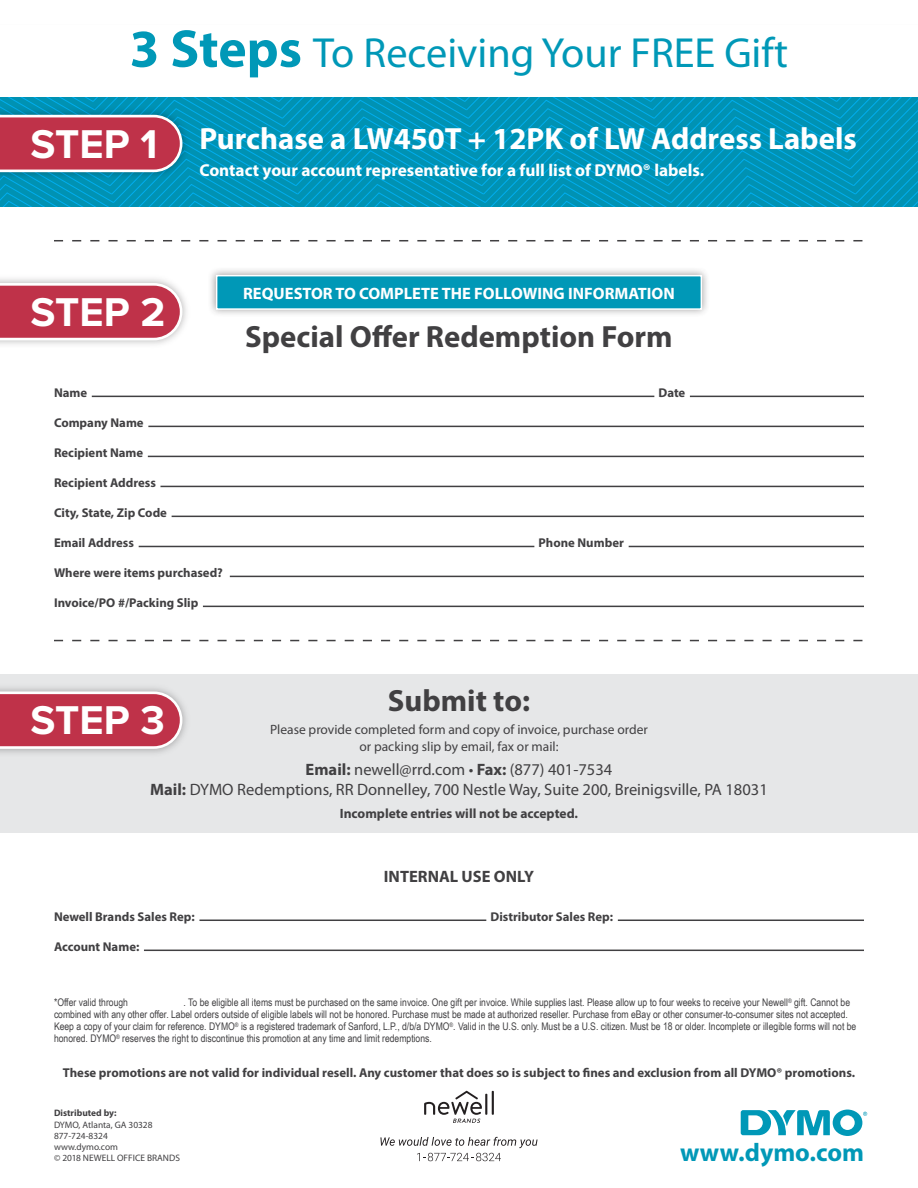
<style>
.page{position:relative;width:918px;height:1188px;background:#fff}
.page>*{position:absolute;margin:0;border:0;box-sizing:border-box;transform-origin:0 0}
.t1{font:42.3px "Myriad Pro";color:#0098b7}
.t2{font:700 41.7px "Proxima Nova";color:#fff}
.t3{font:700 30.75px "Myriad Pro";color:#fff}
.t4{font:700 30.75px "Myriad Pro";color:#414042}
.t5{font:700 25.5px "Myriad Pro";color:#0098b7}
.t6{font:700 17.25px "Myriad Pro";color:#fff}
.t7{font:16.5px/19.8px "Myriad Pro";color:#414042;text-align:center}
.t8{font:700 16.5px "Myriad Pro";color:#fff}
.t9{font:700 16.5px "Myriad Pro";color:#414042}
.t10{font:13.5px/16.2px "Myriad Pro";color:#414042;text-align:center}
.t11{font:700 13.5px "Myriad Pro";color:#414042}
.t12{font:700 12.9px "Myriad Pro";color:#414042}
.t13{font:700 12.75px "Myriad Pro";color:#414042}
.t14{font:10.5px/12px "Arial Narrow";color:#414042}
.t15{font:9.3px/11.2px "Myriad Pro";color:#414042}
.t16{font:700 9.3px "Myriad Pro";color:#414042}
.s1{font-weight:700;font-size:53.55px}
.s2{font-family:"Proxima Nova";font-size:41.7px}
.s3{font-weight:700}
</style>
<div class="page">
<div style="left:0;top:674px;width:918px;height:158px;background:#e6e7e8"></div>
<svg style="left:0;top:691px;width:182px;height:58px;background:#c54c60"></svg>
<hr style="left:485px;top:1094px;width:2px;height:21px;background:#231f20">
<hr style="left:492px;top:1091px;width:2px;height:24px;background:#231f20">
<svg style="left:424px;top:1091px;width:58px;height:32px"></svg>
<svg style="left:741px;top:1110px;width:126px;height:26px"></svg>
<svg style="left:0;top:97px;width:918px;height:110px;background:#138db1"></svg>
<svg style="left:380px;top:1137px;width:158px;height:24px"></svg>
<hr style="left:199px;top:920px;width:287px;height:1px;background:#414042">
<hr style="left:144px;top:950px;width:720px;height:1px;background:#414042">
<hr style="left:618px;top:920px;width:246px;height:1px;background:#414042">
<svg style="left:0;top:283px;width:182px;height:57px;background:#c64a5e"></svg>
<div style="left:208px;top:267px;width:502px;height:51px;background:#231f20;opacity:.45"></div>
<div style="left:216px;top:275px;width:486px;height:35px;background:#0098b7;border:2px solid #fff"></div>
<hr style="left:92px;top:396px;width:562px;height:1px;background:#414042">
<hr style="left:148px;top:426px;width:716px;height:1px;background:#414042">
<hr style="left:148px;top:456px;width:716px;height:1px;background:#414042">
<hr style="left:160px;top:486px;width:704px;height:1px;background:#414042">
<hr style="left:172px;top:516px;width:692px;height:1px;background:#414042">
<hr style="left:139px;top:546px;width:395px;height:1px;background:#414042">
<hr style="left:230px;top:576px;width:634px;height:1px;background:#414042">
<hr style="left:203px;top:606px;width:661px;height:1px;background:#414042">
<hr style="left:629px;top:546px;width:235px;height:1px;background:#414042">
<hr style="left:690px;top:396px;width:174px;height:1px;background:#414042">
<svg style="left:54px;top:640px;width:808px;height:1px"></svg>
<svg style="left:54px;top:240px;width:808px;height:1px"></svg>
<h1 class="t1" style="left:130px;top:27px;width:660px"><span class="s1">3 Steps</span> To Receiving Your FREE Gift</h1>
<h3 class="t3" style="left:31px;top:118px;width:828px"><span class="s2">STEP 1</span> Purchase a LW450T + 12PK of LW Address Labels</h3>
<h3 class="t6" style="left:199px;top:159px;width:506px">Contact your account representative for a full list of DYMO® labels.</h3>
<h2 class="t2" style="left:31px;top:281px;width:136px">STEP 2</h2>
<h3 class="t8" style="left:243px;top:282px;width:433px">REQUESTOR TO COMPLETE THE FOLLOWING INFORMATION</h3>
<h3 class="t4" style="left:245px;top:317px;width:429px">Special Offer Redemption Form</h3>
<p class="t13" style="left:54px;top:384px;width:35px">Name</p>
<p class="t13" style="left:659px;top:384px;width:28px">Date</p>
<p class="t13" style="left:54px;top:414px;width:91px">Company Name</p>
<p class="t13" style="left:54px;top:444px;width:91px">Recipient Name</p>
<p class="t13" style="left:54px;top:474px;width:103px">Recipient Address</p>
<p class="t13" style="left:54px;top:504px;width:115px">City, State, Zip Code</p>
<p class="t13" style="left:54px;top:534px;width:82px">Email Address</p>
<p class="t13" style="left:538px;top:534px;width:87px">Phone Number</p>
<p class="t13" style="left:54px;top:564px;width:170px">Where were items purchased?</p>
<p class="t13" style="left:54px;top:594px;width:146px">Invoice/PO #/Packing Slip</p>
<h2 class="t2" style="left:31px;top:689px;width:136px">STEP 3</h2>
<h3 class="t4" style="left:388px;top:681px;width:144px">Submit to:</h3>
<p class="t10" style="left:270px;top:722px;width:379px">Please provide completed form and copy of invoice, purchase order or packing slip by email, fax or mail:</p>
<h3 class="t7" style="left:150px;top:760px;width:619px"><span class="s3">Email:</span> newell@rrd.com • <span class="s3">Fax:</span> (877) 401-7534<br><span class="s3">Mail:</span> DYMO Redemptions, RR Donnelley, 700 Nestle Way, Suite 200, Breinigsville, PA 18031</h3>
<p class="t11" style="left:340px;top:804px;width:240px">Incomplete entries will not be accepted.</p>
<h3 class="t9" style="left:384px;top:866px;width:152px">INTERNAL USE ONLY</h3>
<p class="t13" style="left:54px;top:908px;width:142px">Newell Brands Sales Rep:</p>
<p class="t13" style="left:490px;top:908px;width:124px">Distributor Sales Rep:</p>
<p class="t13" style="left:54px;top:938px;width:87px">Account Name:</p>
<p class="t14" style="left:54px;top:996px;width:804px;text-indent:130px">. To be eligible all items must be purchased on the same invoice. One gift per invoice. While supplies last. Please allow up to four weeks to receive your Newell<sup>®</sup> gift. Cannot be combined with any other offer. Label orders outside of eligible labels will not be honored. Purchase must be made at authorized reseller. Purchase from eBay or other consumer-to-consumer sites not accepted.<br>Keep a copy of your claim for reference. DYMO<sup>®</sup> is a registered trademark of Sanford, L.P., d/b/a DYMO<sup>®</sup>. Valid in the U.S. only. Must be a U.S. citizen. Must be 18 or older. Incomplete or illegible forms will not be honored. DYMO<sup>®</sup> reserves the right to discontinue this promotion at any time and limit redemptions.</p>
<p class="t14" style="left:54px;top:996px;width:76px">*Offer valid through</p>
<p class="t12" style="left:63px;top:1064px;width:794px">These promotions are not valid for individual resell. Any customer that does so is subject to fines and exclusion from all DYMO® promotions.</p>
<p class="t16" style="left:54px;top:1107px;width:64px">Distributed by:</p>
<p class="t15" style="left:54px;top:1119px;width:128px">DYMO, Atlanta, GA 30328<br>877-724-8324<br>www.dymo.com<br>© 2018 NEWELL OFFICE BRANDS</p>
<h3 class="t5" style="left:680px;top:1136px;width:185px">www.dymo.com</h3>
</div>
